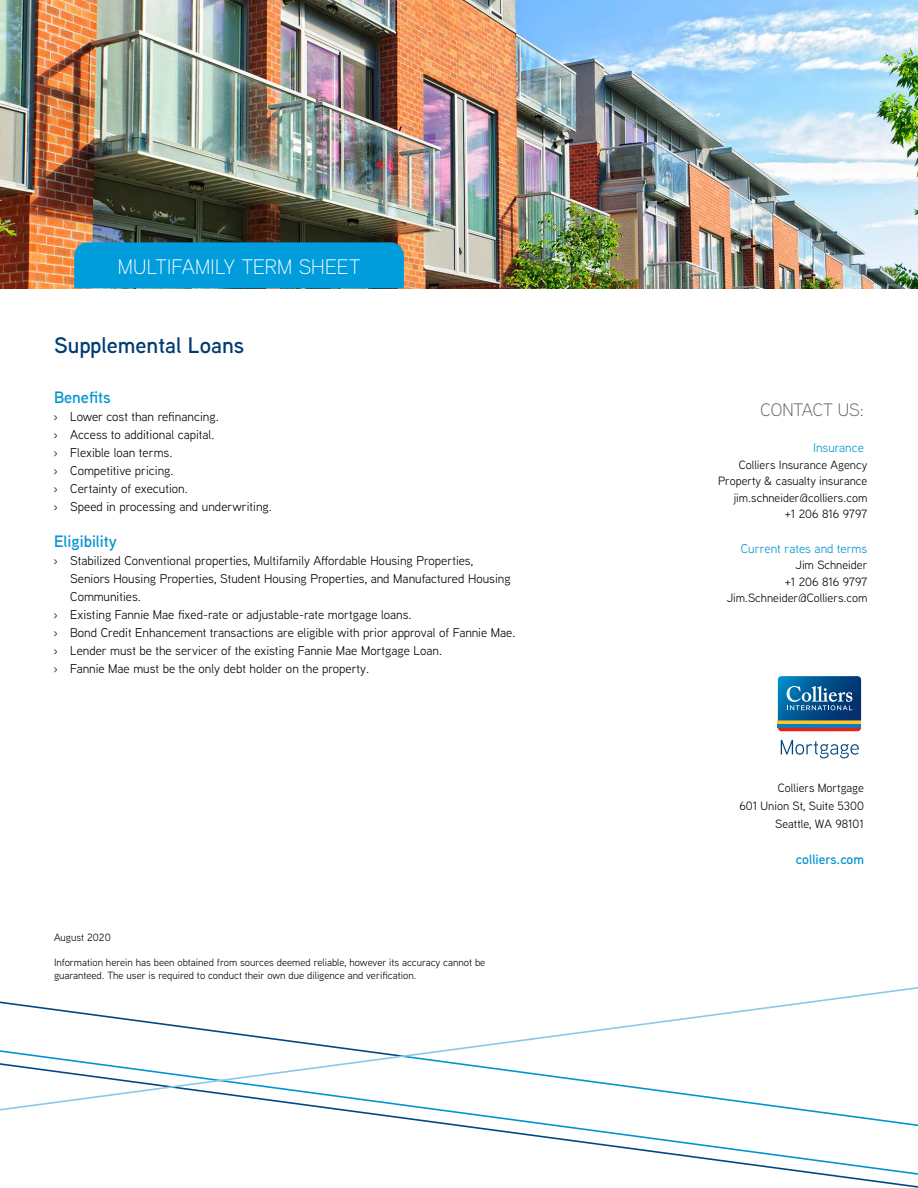
<style>
.page{position:relative;width:918px;height:1188px;background:#fff}
.page>*{position:absolute;margin:0;border:0;box-sizing:border-box;transform-origin:0 0}
.t1{font:600 22.5px "Aaux Next";color:#003b71}
.t2{font:300 21px "Aaux Next";letter-spacing:-.005em;color:#fff}
.t3{font:300 18px "Aaux Next";letter-spacing:-.01em;color:#58595b}
.t4{font:600 16.5px "Aaux Next";color:#0093d0}
.t5{font:600 13.5px "Aaux Next";color:#0093d0}
.t6{font:12.75px/18px "Aaux Next";color:#000}
.t7{font:12.75px "Aaux Next";color:#0093d0}
.t8{font:12px/16.4px "Aaux Next";color:#000;text-align:right}
.t9{font:10.5px/12.6px "Aaux Next";color:#000}
</style>
<div class="page">
<svg style="left:781px;top:740px;width:78px;height:18px"></svg>
<svg style="left:777px;top:676px;width:85px;height:56px;background:#3e6e91"></svg>
<img style="left:0;top:0;width:918px;height:288px">
<div style="left:74px;top:242px;width:330px;height:46px;background:#009cdb"></div>
<svg style="left:360px;top:1113px;width:558px;height:75px"></svg>
<svg style="left:0;top:987px;width:918px;height:126px"></svg>
<h2 class="t2" style="left:118px;top:253px;width:244px">MULTIFAMILY TERM SHEET</h2>
<h1 class="t1" style="left:54px;top:330px;width:192px">Supplemental Loans</h1>
<p class="t4" style="left:54px;top:386px;width:58px">Benefits</p>
<p class="t6" style="left:54px;top:407px;width:220px">› Lower cost than refinancing.<br>› Access to additional capital.<br>› Flexible loan terms.<br>› Competitive pricing.<br>› Certainty of execution.<br>› Speed in processing and underwriting.</p>
<p class="t4" style="left:54px;top:530px;width:65px">Eligibility</p>
<p class="t6" style="left:54px;top:551px;width:421px">› Stabilized Conventional properties, Multifamily Affordable Housing Properties,</p>
<p class="t6" style="left:70px;top:569px;width:442px">Seniors Housing Properties, Student Housing Properties, and Manufactured Housing</p>
<p class="t6" style="left:70px;top:587px;width:72px">Communities.</p>
<p class="t6" style="left:54px;top:605px;width:359px">› Existing Fannie Mae fixed-rate or adjustable-rate mortgage loans.</p>
<p class="t6" style="left:54px;top:623px;width:463px">› Bond Credit Enhancement transactions are eligible with prior approval of Fannie Mae.</p>
<p class="t6" style="left:54px;top:641px;width:390px">› Lender must be the servicer of the existing Fannie Mae Mortgage Loan.</p>
<p class="t6" style="left:54px;top:659px;width:317px">› Fannie Mae must be the only debt holder on the property.</p>
<p class="t9" style="left:54px;top:931px;width:58px">August 2020</p>
<p class="t9" style="left:54px;top:956px;width:433px">Information herein has been obtained from sources deemed reliable, however its accuracy cannot be guaranteed. The user is required to conduct their own due diligence and verification.</p>
<h3 class="t3" style="left:761px;top:398px;width:105px">CONTACT US:</h3>
<p class="t7" style="left:813px;top:439px;width:52px">Insurance</p>
<p class="t8" style="left:718px;top:456px;width:151px">Colliers Insurance Agency<br>Property &amp; casualty insurance jim.schneider@colliers.com<br>+1 206 816 9797</p>
<p class="t7" style="left:741px;top:540px;width:128px">Current rates and terms</p>
<p class="t8" style="left:727px;top:557px;width:142px">Jim Schneider<br>+1 206 816 9797<br>Jim.Schneider@Colliers.com</p>
<p class="t8" style="left:739px;top:779px;width:126px;line-height:17.9px">Colliers Mortgage<br>601 Union St, Suite 5300<br>Seattle, WA 98101</p>
<p class="t5" style="left:796px;top:850px;width:70px">colliers.com</p>
</div>
